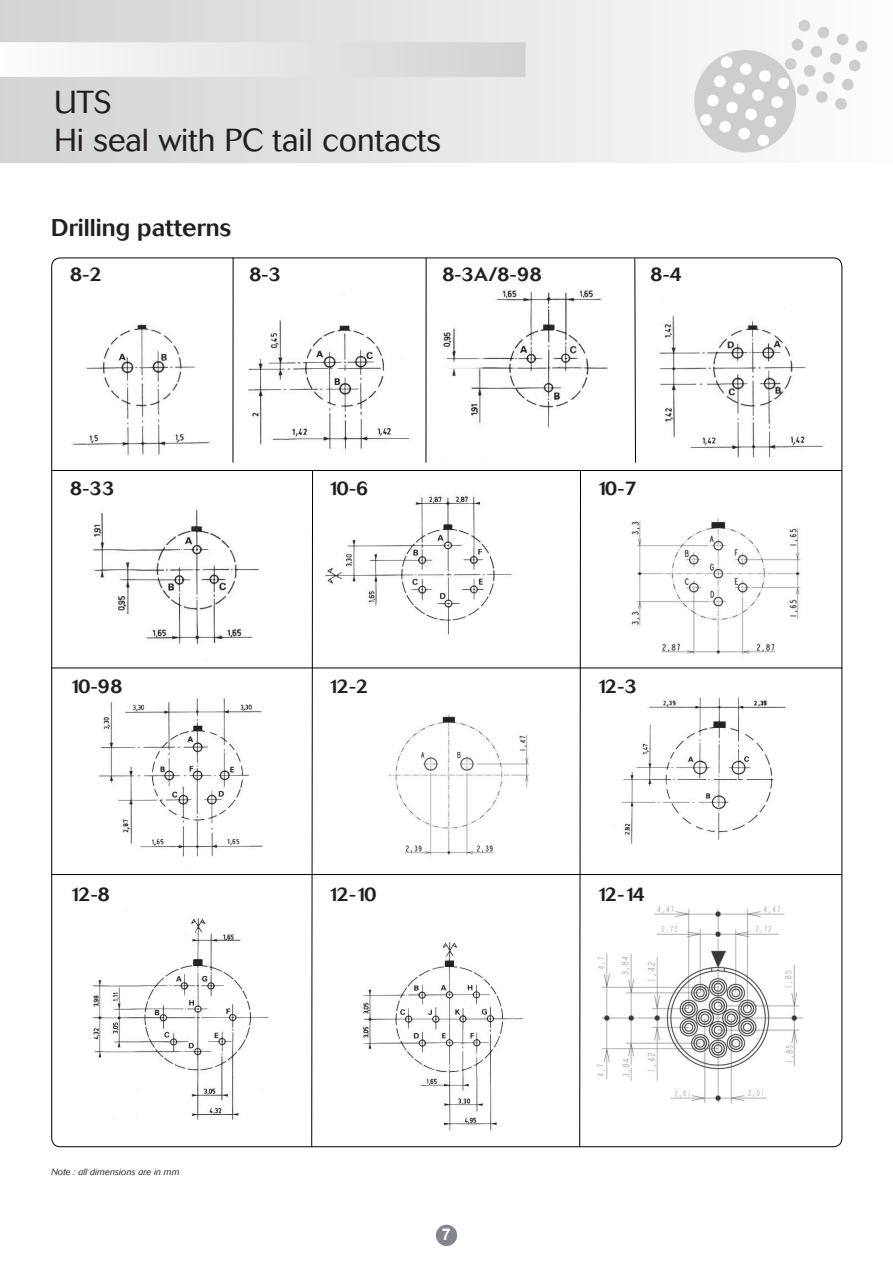
<style>
.page{position:relative;width:893px;height:1263px;background:#fff}
.page>*{position:absolute;margin:0;border:0;box-sizing:border-box;transform-origin:0 0}
.t1{font:300 31.5px/37.8px "Cosmos";color:#231f20}
.t2{font:500 24px "Cosmos";color:#231f20}
.t3{font:500 19.5px "Cosmos";letter-spacing:-.23em;color:#231f20}
.t4{font:700 16.2px "Arial";color:#fff}
.t5{font:italic 300 9px "Cosmos";color:#231f20}
</style>
<div class="page">
<img style="left:0;top:0;width:868px;height:163px">
<div style="left:436px;top:1225px;width:21px;height:21px;background:#84868e;border-radius:50%"></div>
<img style="left:607px;top:518px;width:214px;height:151px">
<img style="left:72px;top:291px;width:161px;height:164px">
<img style="left:231px;top:292px;width:195px;height:182px">
<img style="left:443px;top:290px;width:165px;height:138px">
<img style="left:659px;top:298px;width:165px;height:160px">
<img style="left:93px;top:509px;width:166px;height:136px">
<img style="left:74px;top:668px;width:214px;height:208px">
<img style="left:317px;top:456px;width:213px;height:213px">
<img style="left:350px;top:714px;width:197px;height:162px">
<img style="left:363px;top:941px;width:160px;height:190px">
<hr style="left:51px;top:470px;width:791px;height:1px;background:#000">
<img style="left:616px;top:697px;width:170px;height:147px">
<img style="left:92px;top:918px;width:177px;height:202px">
<hr style="left:233px;top:258px;width:1px;height:205px;background:#000">
<img style="left:587px;top:875px;width:230px;height:228px">
<hr style="left:426px;top:258px;width:1px;height:205px;background:#000">
<svg style="left:634px;top:258px;width:2px;height:205px"></svg>
<svg style="left:579px;top:471px;width:2px;height:677px"></svg>
<svg style="left:311px;top:471px;width:2px;height:677px"></svg>
<hr style="left:51px;top:667px;width:791px;height:1px;background:#000">
<hr style="left:51px;top:874px;width:791px;height:1px;background:#000">
<h1 class="t1" style="left:54px;top:86px;width:388px">UTS<br>Hi seal with PC tail contacts</h1>
<p class="t2" style="left:51px;top:218px;width:181px">Drilling patterns</p>
<p class="t3" style="left:70px;top:266px;width:34px">8-2</p>
<p class="t3" style="left:249px;top:266px;width:34px">8-3</p>
<p class="t3" style="left:442px;top:266px;width:101px">8-3A/8-98</p>
<p class="t3" style="left:650px;top:266px;width:34px">8-4</p>
<p class="t3" style="left:70px;top:480px;width:46px">8-33</p>
<p class="t3" style="left:328px;top:480px;width:42px">10-6</p>
<p class="t3" style="left:597px;top:480px;width:42px">10-7</p>
<p class="t3" style="left:70px;top:678px;width:54px">10-98</p>
<p class="t3" style="left:328px;top:678px;width:42px">12-2</p>
<p class="t3" style="left:70px;top:886px;width:42px">12-8</p>
<p class="t3" style="left:328px;top:886px;width:50px">12-10</p>
<p class="t5" style="left:51px;top:1168px;width:130px">Note : all dimensions are in mm</p>
<p class="t4" style="left:442px;top:1225px;width:11px">7</p>
<p class="t3" style="left:597px;top:678px;width:42px">12-3</p>
<p class="t3" style="left:597px;top:886px;width:50px">12-14</p>
</div>
